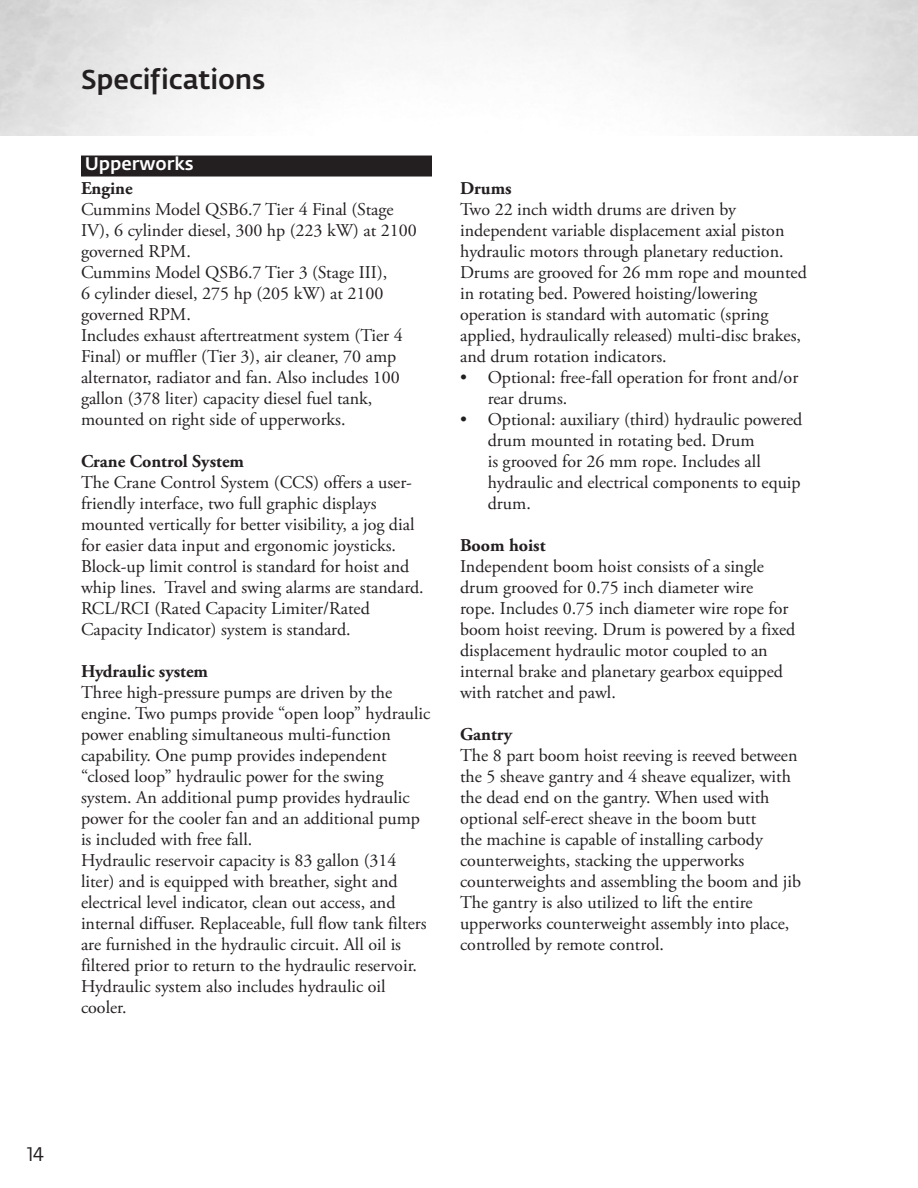
<style>
.page{position:relative;width:918px;height:1188px;background:#fff}
.page>*{position:absolute;margin:0;border:0;box-sizing:border-box;transform-origin:0 0}
.Section_Heads{font:500 27px "Fedra Sans Pro";letter-spacing:-.005em;color:#231f20}
.t1{font:19.5px "Fedra Sans Pro";color:#231f20}
.Spécifications{font:18px/21px "Adobe Garamond Pro";color:#231f20}
.Spécifications-2{font:700 18px "Adobe Garamond Pro";color:#231f20}
.Sections_Reverse_Hea{font:500 18px "Fedra Sans Pro";color:#fff}
</style>
<div class="page">
<div style="left:81px;top:156px;width:351px;height:21px;background:#231f20"></div>
<p class="Section_Heads" style="left:81px;top:62px;width:186px">Specifications</p>
<p class="Sections_Reverse_Hea" style="left:85px;top:152px;width:111px">Upperworks</p>
<p class="Spécifications-2" style="left:81px;top:178px;width:53px">Engine</p>
<p class="Spécifications" style="left:81px;top:200px;width:337px">Cummins Model QSB6.7 Tier 4 Final (Stage<br>IV), 6 cylinder diesel, 300 hp (223 kW) at 2100 governed RPM.</p>
<p class="Spécifications" style="left:81px;top:263px;width:308px">Cummins Model QSB6.7 Tier 3 (Stage III),<br>6 cylinder diesel, 275 hp (205 kW) at 2100 governed RPM.</p>
<p class="Spécifications" style="left:81px;top:326px;width:323px">Includes exhaust aftertreatment system (Tier 4<br>Final) or muffler (Tier 3), air cleaner, 70 amp alternator, radiator and fan. Also includes 100 gallon (378 liter) capacity diesel fuel tank, mounted on right side of upperworks.</p>
<p class="Spécifications-2" style="left:81px;top:451px;width:165px">Crane Control System</p>
<p class="Spécifications" style="left:81px;top:473px;width:344px">The Crane Control System (CCS) offers a user&shy;friendly interface, two full graphic displays mounted vertically for better visibility, a jog dial for easier data input and ergonomic joysticks.<br>Block-up limit control is standard for hoist and whip lines. Travel and swing alarms are standard.<br>RCL/RCI (Rated Capacity Limiter/Rated Capacity Indicator) system is standard.</p>
<p class="Spécifications-2" style="left:81px;top:661px;width:129px">Hydraulic system</p>
<p class="Spécifications" style="left:81px;top:683px;width:351px">Three high-pressure pumps are driven by the engine. Two pumps provide “open loop” hydraulic power enabling simultaneous multi-function capability. One pump provides independent “closed loop” hydraulic power for the swing system. An additional pump provides hydraulic power for the cooler fan and an additional pump is included with free fall.</p>
<p class="Spécifications" style="left:81px;top:851px;width:347px">Hydraulic reservoir capacity is 83 gallon (314 liter) and is equipped with breather, sight and electrical level indicator, clean out access, and internal diffuser. Replaceable, full flow tank filters are furnished in the hydraulic circuit. All oil is filtered prior to return to the hydraulic reservoir.<br>Hydraulic system also includes hydraulic oil cooler.</p>
<p class="Spécifications-2" style="left:460px;top:177px;width:53px">Drums</p>
<p class="Spécifications" style="left:460px;top:199px;width:348px">Two 22 inch width drums are driven by independent variable displacement axial piston hydraulic motors through planetary reduction.<br>Drums are grooved for 26 mm rope and mounted in rotating bed. Powered hoisting/lowering operation is standard with automatic (spring applied, hydraulically released) multi-disc brakes, and drum rotation indicators.</p>
<p class="Spécifications" style="left:488px;top:367px;width:312px;text-indent:-28px">• Optional: free-fall operation for front and/or rear drums.</p>
<p class="Spécifications" style="left:488px;top:409px;width:316px;text-indent:-28px">• Optional: auxiliary (third) hydraulic powered drum mounted in rotating bed. Drum<br>is grooved for 26 mm rope. Includes all hydraulic and electrical components to equip drum.</p>
<p class="Spécifications-2" style="left:460px;top:534px;width:87px">Boom hoist</p>
<p class="Spécifications" style="left:460px;top:556px;width:337px">Independent boom hoist consists of a single drum grooved for 0.75 inch diameter wire<br>rope. Includes 0.75 inch diameter wire rope for boom hoist reeving. Drum is powered by a fixed displacement hydraulic motor coupled to an internal brake and planetary gearbox equipped with ratchet and pawl.</p>
<p class="Spécifications-2" style="left:460px;top:723px;width:54px">Gantry</p>
<p class="Spécifications" style="left:460px;top:745px;width:343px">The 8 part boom hoist reeving is reeved between the 5 sheave gantry and 4 sheave equalizer, with the dead end on the gantry. When used with optional self-erect sheave in the boom butt<br>the machine is capable of installing carbody counterweights, stacking the upperworks counterweights and assembling the boom and jib</p>
<p class="Spécifications" style="left:460px;top:892px;width:331px">The gantry is also utilized to lift the entire upperworks counterweight assembly into place, controlled by remote control.</p>
<p class="t1" style="left:27px;top:1142px;width:19px">14</p>
</div>
